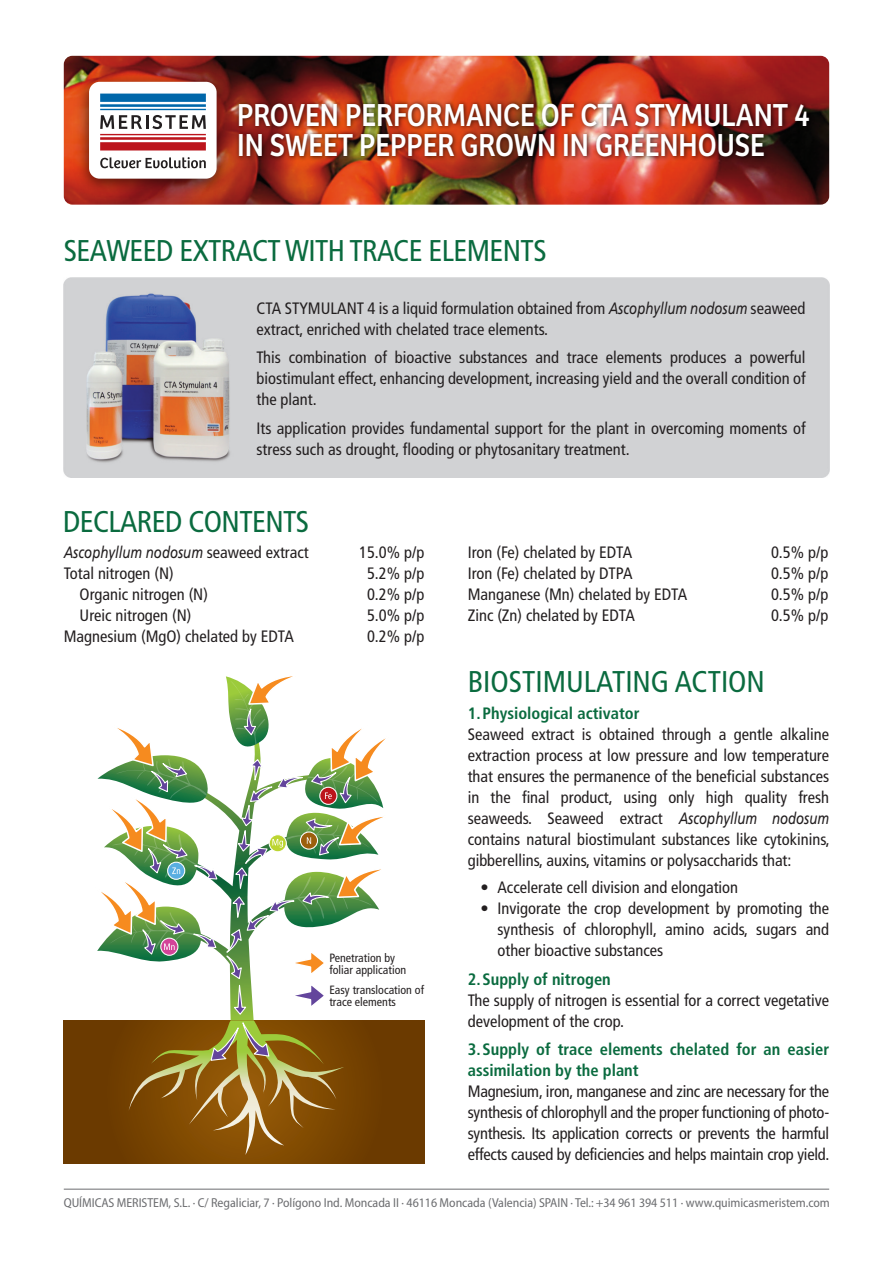
<style>
.page{position:relative;width:893px;height:1263px;background:#fff}
.page>*{position:absolute;margin:0;border:0;box-sizing:border-box;transform-origin:0 0}
.t1{font:33px/30px "Bree";color:#fff;scale:.87 1}
.t2{font:condensed 30px "Frutiger";letter-spacing:-.02em;color:#0a6b3f}
.t3{font:condensed 30px "Frutiger";color:#0a6b3f}
.t4{font:condensed 16.5px/21px "Frutiger";color:#231f20;text-align:justify}
.t5{font:700 condensed 16.5px/21px "Frutiger";color:#0a6b3f}
.t6{font:italic 16.5px "Frutiger";color:#231f20;scale:.8 1}
.t7{font:semi-condensed 12.9px "Myriad Pro";letter-spacing:-.005em;color:#6c6d70}
.t8{font:condensed 12px/12px "Frutiger";color:#231f20}
.s1{font-style:italic;font-stretch:normal}
.s2{font-style:normal;font-stretch:condensed}
</style>
<div class="page">
<img style="left:64px;top:56px;width:765px;height:149px">
<img style="left:70px;top:66px;width:166px;height:135px">
<div style="left:89px;top:82px;width:128px;height:97px;background:#fff;border-radius:11px"></div>
<svg style="left:100px;top:94px;width:106px;height:56px"></svg>
<svg style="left:100px;top:157px;width:106px;height:11px"></svg>
<img style="left:232px;top:93px;width:591px;height:80px">
<hr style="left:64px;top:1189px;width:765px;height:1px;background:#6c6d70">
<img style="left:64px;top:278px;width:765px;height:200px">
<svg style="left:64px;top:1020px;width:361px;height:143px;background:#6e3c00"></svg>
<svg style="left:85px;top:676px;width:317px;height:479px"></svg>
<h1 class="t1" style="left:237px;top:100px;width:660px">PROVEN PERFORMANCE OF CTA STYMULANT 4<br>IN SWEET PEPPER GROWN IN GREENHOUSE</h1>
<h2 class="t2" style="left:64px;top:233px;width:484px">SEAWEED EXTRACT WITH TRACE ELEMENTS</h2>
<p class="t4" style="left:256px;top:298px;width:551px">CTA STYMULANT 4 is a liquid formulation obtained from <span class="s1">Ascophyllum nodosum</span> seaweed extract, enriched with chelated trace elements.</p>
<p class="t4" style="left:256px;top:347px;width:551px">This combination of bioactive substances and trace elements produces a powerful biostimulant effect, enhancing development, increasing yield and the overall condition of the plant.</p>
<p class="t4" style="left:256px;top:418px;width:551px">Its application provides fundamental support for the plant in overcoming moments of stress such as drought, flooding or phytosanitary treatment.</p>
<h2 class="t2" style="left:63px;top:504px;width:247px">DECLARED CONTENTS</h2>
<p class="t6" style="left:64px;top:543px;width:308px">Ascophyllum nodosum <span class="s2">seaweed extract</span></p>
<p class="t4" style="left:359px;top:542px;width:67px">15.0% p/p</p>
<p class="t4" style="left:64px;top:563px;width:111px">Total nitrogen (N)</p>
<p class="t4" style="left:367px;top:563px;width:59px">5.2% p/p</p>
<p class="t4" style="left:80px;top:584px;width:130px">Organic nitrogen (N)</p>
<p class="t4" style="left:367px;top:584px;width:59px">0.2% p/p</p>
<p class="t4" style="left:80px;top:605px;width:113px">Ureic nitrogen (N)</p>
<p class="t4" style="left:367px;top:605px;width:59px">5.0% p/p</p>
<p class="t4" style="left:64px;top:626px;width:232px">Magnesium (MgO) chelated by EDTA</p>
<p class="t4" style="left:367px;top:626px;width:59px">0.2% p/p</p>
<p class="t8" style="left:329px;top:952px;width:78px">Penetration by foliar application</p>
<p class="t8" style="left:329px;top:984px;width:96px">Easy translocation of trace elements</p>
<p class="t4" style="left:468px;top:542px;width:166px">Iron (Fe) chelated by EDTA</p>
<p class="t4" style="left:771px;top:542px;width:59px">0.5% p/p</p>
<p class="t4" style="left:468px;top:563px;width:166px">Iron (Fe) chelated by DTPA</p>
<p class="t4" style="left:771px;top:563px;width:59px">0.5% p/p</p>
<p class="t4" style="left:468px;top:584px;width:221px">Manganese (Mn) chelated by EDTA</p>
<p class="t4" style="left:771px;top:584px;width:59px">0.5% p/p</p>
<p class="t4" style="left:468px;top:605px;width:169px">Zinc (Zn) chelated by EDTA</p>
<p class="t4" style="left:771px;top:605px;width:59px">0.5% p/p</p>
<h2 class="t3" style="left:468px;top:664px;width:299px">BIOSTIMULATING ACTION</h2>
<p class="t5" style="left:468px;top:703px;width:173px">1. Physiological activator</p>
<p class="t4" style="left:468px;top:724px;width:364px">Seaweed extract is obtained through a gentle alkaline extraction process at low pressure and low temperature that ensures the permanence of the beneficial substances in the final product, using only high quality fresh seaweeds. Seaweed extract <span class="s1">Ascophyllum nodosum </span>contains natural biostimulant substances like cytokinins, gibberellins, auxins, vitamins or polysaccharids that:</p>
<p class="t4" style="left:480px;top:877px;width:259px">• Accelerate cell division and elongation</p>
<p class="t4" style="left:497px;top:898px;width:333px;text-indent:-17px">• Invigorate the crop development by promoting the synthesis of chlorophyll, amino acids, sugars and other bioactive substances</p>
<p class="t5" style="left:468px;top:968px;width:145px">2. Supply of nitrogen</p>
<p class="t4" style="left:468px;top:990px;width:363px">The supply of nitrogen is essential for a correct vegetative development of the crop.</p>
<p class="t5" style="left:468px;top:1039px;width:363px">3. Supply of trace elements chelated for an easier assimilation by the plant</p>
<p class="t4" style="left:468px;top:1081px;width:363px">Magnesium, iron, manganese and zinc are necessary for the synthesis of chlorophyll and the proper functioning of photo&shy;synthesis. Its application corrects or prevents the harmful effects caused by deficiencies and helps maintain crop yield.</p>
<p class="t7" style="left:64px;top:1195px;width:768px">QUÍMICAS MERISTEM, S.L. · C/ Regaliciar, 7 · Polígono Ind. Moncada II · 46116 Moncada (Valencia) SPAIN · Tel.: +34 961 394 511 · www.quimicasmeristem.com</p>
</div>
